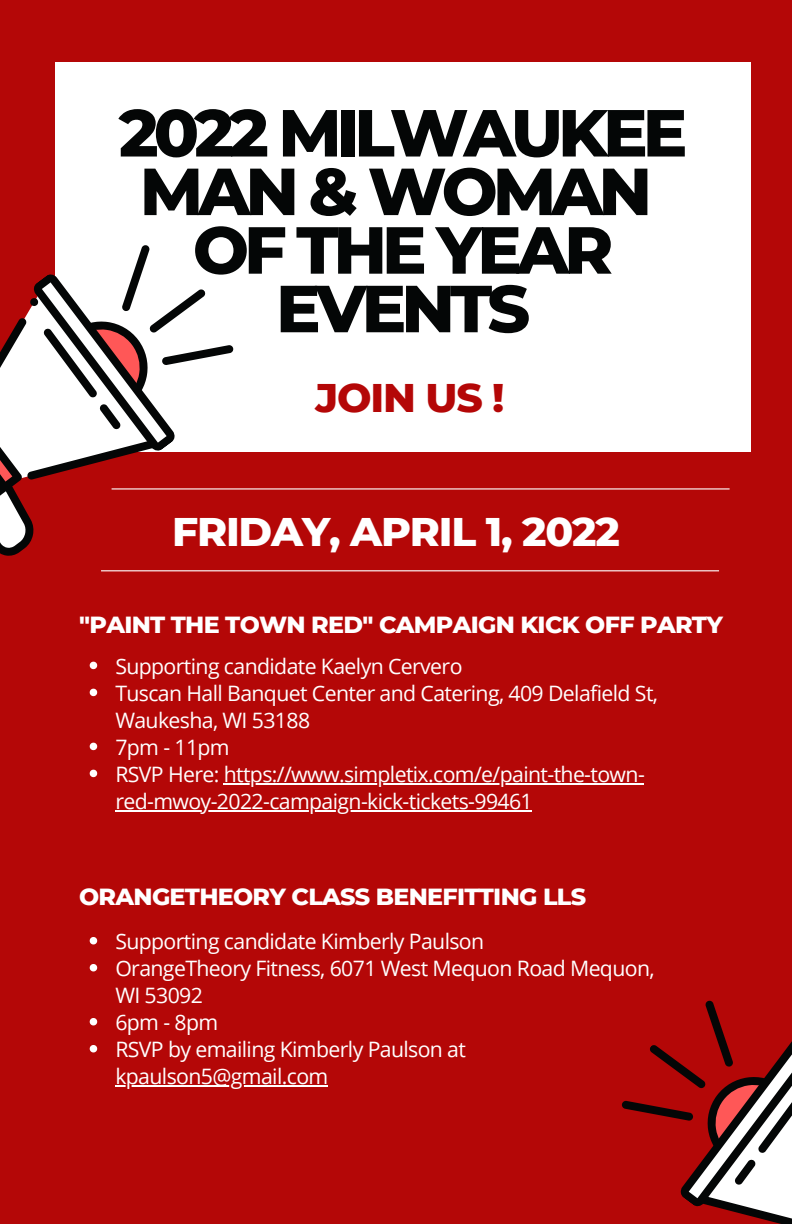
<style>
.page{position:relative;width:792px;height:1224px;background:#b40707}
.page>*{position:absolute;margin:0;border:0;box-sizing:border-box;transform-origin:0 0}
.t1{font:800 66.4px "Montserrat";letter-spacing:-.075em;color:#040606}
.t2{font:800 40.8px "Montserrat";letter-spacing:-.03em;color:#fff}
.t3{font:800 40.8px "Montserrat";letter-spacing:-.03em;color:#b40707}
.t4{font:800 23.8px "Montserrat";letter-spacing:-.03em;color:#fff}
.t5{font:21.2px/27px "Open Sans";letter-spacing:-.03em;color:#fff}
</style>
<div class="page">
<div style="left:55px;top:62px;width:696px;height:390px;background:#fff"></div>
<hr style="left:112px;top:488px;width:618px;height:2px;background:#fff">
<hr style="left:101px;top:570px;width:618px;height:1px;background:#fff">
<svg style="left:0;top:245px;width:236px;height:311px"></svg>
<svg style="left:621px;top:1000px;width:171px;height:224px"></svg>
<svg style="left:90px;top:662px;width:7px;height:7px"></svg>
<svg style="left:90px;top:689px;width:7px;height:7px"></svg>
<svg style="left:90px;top:743px;width:7px;height:7px"></svg>
<svg style="left:90px;top:770px;width:7px;height:7px"></svg>
<hr style="left:224px;top:783px;width:420px;height:2px;background:#fff">
<hr style="left:115px;top:810px;width:417px;height:2px;background:#fff">
<svg style="left:90px;top:937px;width:7px;height:7px"></svg>
<svg style="left:90px;top:964px;width:7px;height:7px"></svg>
<svg style="left:90px;top:1018px;width:7px;height:7px"></svg>
<svg style="left:90px;top:1045px;width:7px;height:7px"></svg>
<hr style="left:115px;top:1085px;width:213px;height:2px;background:#fff">
<p class="t1" style="left:119px;top:92px;width:570px">2022 MILWAUKEE</p>
<p class="t1" style="left:140px;top:151px;width:514px">MAN &amp; WOMAN</p>
<p class="t1" style="left:193px;top:209px;width:422px">OF THE YEAR</p>
<p class="t1" style="left:276px;top:268px;width:256px">EVENTS</p>
<p class="t3" style="left:316px;top:373px;width:190px">JOIN US !</p>
<p class="t2" style="left:172px;top:506px;width:449px">FRIDAY, APRIL 1, 2022</p>
<p class="t4" style="left:79px;top:610px;width:645px">"PAINT THE TOWN RED" CAMPAIGN KICK OFF PARTY</p>
<p class="t5" style="left:115px;top:652px;width:349px">Supporting candidate Kaelyn Cervero</p>
<p class="t5" style="left:115px;top:679px;width:544px">Tuscan Hall Banquet Center and Catering, 409 Delafield St,<br>Waukesha, WI 53188</p>
<p class="t5" style="left:115px;top:733px;width:116px">7pm - 11pm</p>
<p class="t5" style="left:115px;top:760px;width:531px">RSVP Here: https://www.simpletix.com/e/paint-the-town&shy;red-mwoy-2022-campaign-kick-tickets-99461</p>
<p class="t4" style="left:79px;top:882px;width:508px">ORANGETHEORY CLASS BENEFITTING LLS</p>
<p class="t5" style="left:115px;top:927px;width:370px">Supporting candidate Kimberly Paulson</p>
<p class="t5" style="left:115px;top:954px;width:541px">OrangeTheory Fitness, 6071 West Mequon Road Mequon,<br>WI 53092</p>
<p class="t5" style="left:115px;top:1008px;width:104px">6pm - 8pm</p>
<p class="t5" style="left:115px;top:1035px;width:352px">RSVP by emailing Kimberly Paulson at kpaulson5@gmail.com</p>
</div>
